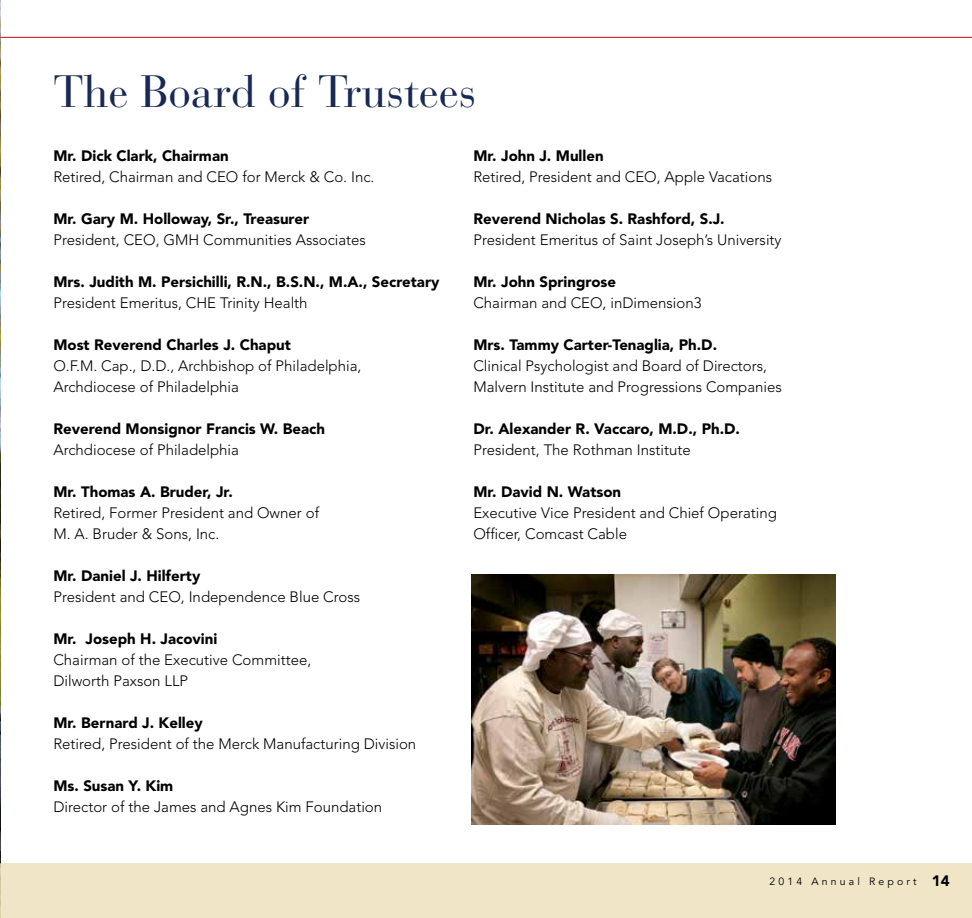
<style>
.page{position:relative;width:972px;height:918px;background:#fff}
.page>*{position:absolute;margin:0;border:0;box-sizing:border-box;transform-origin:0 0}
.t1{font:45px "Bauer Bodoni";color:#182a54}
.t2{font:300 15px/21px "Avenir";color:#000}
.t3{font:900 15px "Avenir";color:#000}
.t4{font:10.5px "Avenir";letter-spacing:.3em;color:#000}
.s1{font-weight:900;font-size:15px}
</style>
<div class="page">
<img style="left:0;top:0;width:1px;height:863px">
<div style="left:0;top:863px;width:972px;height:55px;background:#f0e5c7"></div>
<hr style="left:0;top:37px;width:972px;height:1px;background:#d2232a">
<img style="left:471px;top:574px;width:365px;height:251px">
<h1 class="t1" style="left:53px;top:64px;width:425px">The Board of Trustees</h1>
<p class="t3" style="left:53px;top:147px;width:177px">Mr. Dick Clark, Chairman</p>
<p class="t2" style="left:53px;top:167px;width:323px">Retired, Chairman and CEO for Merck &amp; Co. Inc.</p>
<p class="t3" style="left:53px;top:210px;width:257px">Mr. Gary M. Holloway, Sr., Treasurer</p>
<p class="t2" style="left:53px;top:230px;width:314px">President, CEO, GMH Communities Associates</p>
<p class="t3" style="left:53px;top:273px;width:388px">Mrs. Judith M. Persichilli, R.N., B.S.N., M.A., Secretary</p>
<p class="t2" style="left:53px;top:293px;width:256px">President Emeritus, CHE Trinity Health</p>
<p class="t3" style="left:53px;top:336px;width:239px">Most Reverend Charles J. Chaput</p>
<p class="t2" style="left:53px;top:356px;width:309px">O.F.M. Cap., D.D., Archbishop of Philadelphia,<br>Archdiocese of Philadelphia</p>
<p class="t3" style="left:53px;top:420px;width:273px">Reverend Monsignor Francis W. Beach</p>
<p class="t2" style="left:53px;top:440px;width:187px">Archdiocese of Philadelphia</p>
<p class="t3" style="left:53px;top:483px;width:181px">Mr. Thomas A. Bruder, Jr.</p>
<p class="t2" style="left:53px;top:503px;width:267px">Retired, Former President and Owner of<br>M. A. Bruder &amp; Sons, Inc.</p>
<p class="t3" style="left:53px;top:567px;width:148px">Mr. Daniel J. Hilferty</p>
<p class="t2" style="left:53px;top:587px;width:308px">President and CEO, Independence Blue Cross</p>
<p class="t3" style="left:53px;top:630px;width:165px">Mr. Joseph H. Jacovini</p>
<p class="t2" style="left:53px;top:650px;width:259px">Chairman of the Executive Committee,<br>Dilworth Paxson LLP</p>
<p class="t3" style="left:53px;top:714px;width:151px">Mr. Bernard J. Kelley</p>
<p class="t2" style="left:53px;top:734px;width:364px">Retired, President of the Merck Manufacturing Division</p>
<p class="t3" style="left:53px;top:777px;width:121px">Ms. Susan Y. Kim</p>
<p class="t2" style="left:53px;top:797px;width:330px">Director of the James and Agnes Kim Foundation</p>
<p class="t3" style="left:473px;top:147px;width:132px">Mr. John J. Mullen</p>
<p class="t2" style="left:473px;top:167px;width:300px">Retired, President and CEO, Apple Vacations</p>
<p class="t3" style="left:473px;top:210px;width:253px">Reverend Nicholas S. Rashford, S.J.</p>
<p class="t2" style="left:473px;top:230px;width:310px">President Emeritus of Saint Joseph’s University</p>
<p class="t3" style="left:473px;top:273px;width:144px">Mr. John Springrose</p>
<p class="t2" style="left:473px;top:293px;width:230px">Chairman and CEO, inDimension3</p>
<p class="t3" style="left:473px;top:336px;width:245px">Mrs. Tammy Carter-Tenaglia, Ph.D.</p>
<p class="t2" style="left:473px;top:356px;width:310px">Clinical Psychologist and Board of Directors,<br>Malvern Institute and Progressions Companies</p>
<p class="t3" style="left:473px;top:420px;width:268px">Dr. Alexander R. Vaccaro, M.D., Ph.D.</p>
<p class="t2" style="left:473px;top:440px;width:219px">President, The Rothman Institute</p>
<p class="t3" style="left:473px;top:483px;width:149px">Mr. David N. Watson</p>
<p class="t2" style="left:473px;top:503px;width:305px">Executive Vice President and Chief Operating<br>Officer, Comcast Cable</p>
<p class="t4" style="left:770px;top:875px;width:182px">2014 Annual Report <span class="s1">14</span></p>
</div>
